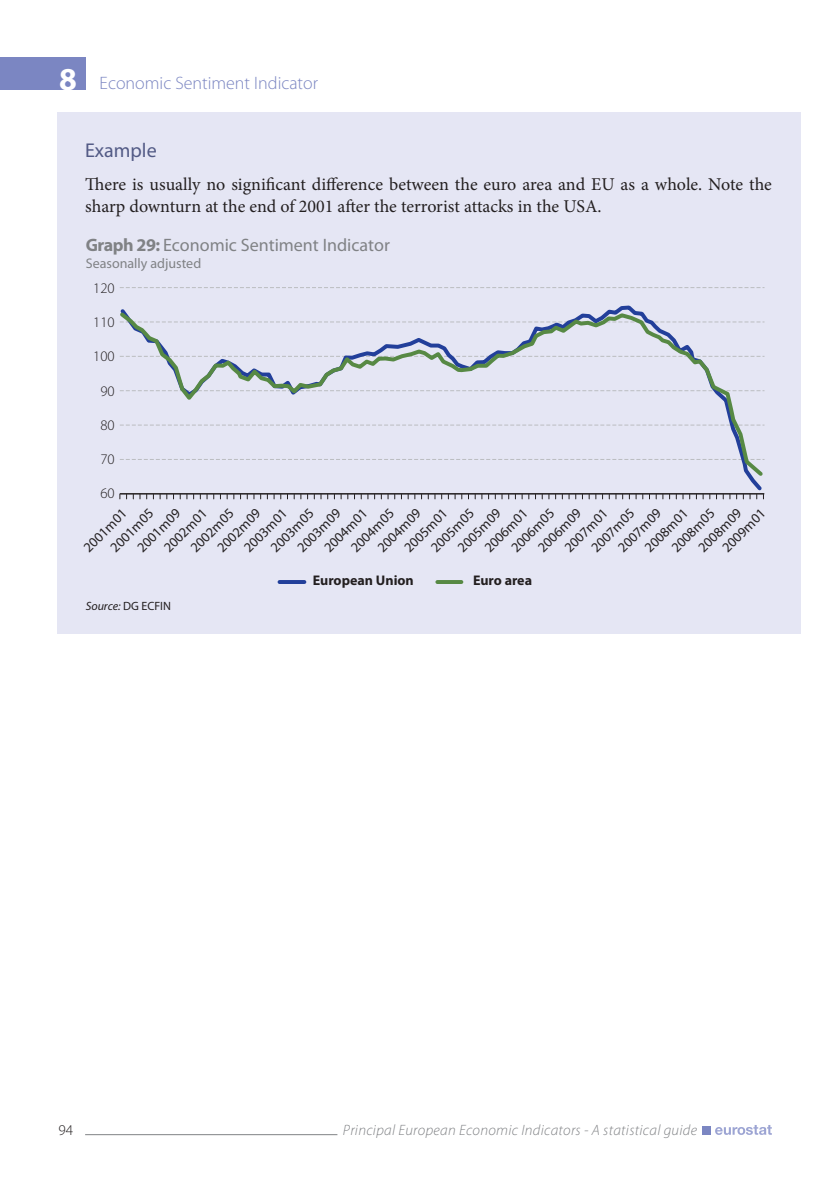
<style>
.page{position:relative;width:840px;height:1191px;background:#fff}
.page>*{position:absolute;margin:0;border:0;box-sizing:border-box;transform-origin:0 0}
.t1{font:20px "Myriad Pro";color:#525a85}
.t2{font:18px/21.6px "Minion Pro";color:#231f20}
.t3{font:18px "Myriad Pro";color:#808285}
.t4{font:300 18px "Myriad Pro";color:#7b86c2}
.t5{font:italic 300 15px "Myriad Pro";letter-spacing:.02em;color:#808285}
.t6{font:300 15px "Myriad Pro";color:#231f20}
.t7{font:300 14.6px "Myriad Pro";color:#231f20}
.t8{font:14px "Myriad Pro";color:#231f20}
.t9{font:700 14px "Myriad Pro";color:#231f20}
.t10{font:14px "Myriad Pro";color:#808285}
.t11{font:italic 12px "Myriad Pro";color:#231f20}
.s1{font-weight:700;font-size:32px;color:#fff}
.s2{font-weight:700}
.s3{font-style:normal}
</style>
<div class="page">
<hr style="left:839px;top:0;width:1px;height:1191px;background:#b5bade">
<div style="left:57px;top:112px;width:742px;height:522px;background:#e5e6f4"></div>
<svg style="left:120px;top:287px;width:643px;height:1px"></svg>
<svg style="left:133px;top:494px;width:7px;height:5px"></svg>
<svg style="left:153px;top:494px;width:7px;height:5px"></svg>
<svg style="left:180px;top:494px;width:7px;height:5px"></svg>
<svg style="left:200px;top:494px;width:7px;height:5px"></svg>
<svg style="left:220px;top:494px;width:7px;height:5px"></svg>
<svg style="left:240px;top:494px;width:7px;height:5px"></svg>
<svg style="left:267px;top:494px;width:7px;height:5px"></svg>
<svg style="left:287px;top:494px;width:7px;height:5px"></svg>
<svg style="left:307px;top:494px;width:7px;height:5px"></svg>
<svg style="left:334px;top:494px;width:7px;height:5px"></svg>
<svg style="left:354px;top:494px;width:7px;height:5px"></svg>
<svg style="left:374px;top:494px;width:7px;height:5px"></svg>
<svg style="left:401px;top:494px;width:7px;height:5px"></svg>
<svg style="left:421px;top:494px;width:7px;height:5px"></svg>
<svg style="left:441px;top:494px;width:7px;height:5px"></svg>
<svg style="left:461px;top:494px;width:7px;height:5px"></svg>
<svg style="left:488px;top:494px;width:7px;height:5px"></svg>
<svg style="left:508px;top:494px;width:7px;height:5px"></svg>
<svg style="left:528px;top:494px;width:7px;height:5px"></svg>
<svg style="left:555px;top:494px;width:7px;height:5px"></svg>
<svg style="left:575px;top:494px;width:7px;height:5px"></svg>
<svg style="left:595px;top:494px;width:7px;height:5px"></svg>
<svg style="left:615px;top:494px;width:7px;height:5px"></svg>
<svg style="left:642px;top:494px;width:7px;height:5px"></svg>
<svg style="left:662px;top:494px;width:7px;height:5px"></svg>
<svg style="left:682px;top:494px;width:7px;height:5px"></svg>
<svg style="left:709px;top:494px;width:7px;height:5px"></svg>
<svg style="left:729px;top:494px;width:7px;height:5px"></svg>
<svg style="left:749px;top:494px;width:7px;height:5px"></svg>
<svg style="left:119px;top:305px;width:645px;height:189px"></svg>
<svg style="left:119px;top:309px;width:646px;height:170px"></svg>
<hr style="left:437px;top:580px;width:24px;height:4px;background:#578944">
<hr style="left:279px;top:580px;width:25px;height:4px;background:#223f9a">
<div style="left:701px;top:1126px;width:8px;height:8px;background:#7b86c2"></div>
<div style="left:0;top:57px;width:85px;height:32px;background:#7b86c2"></div>
<svg style="left:715px;top:1125px;width:56px;height:9px"></svg>
<hr style="left:85px;top:1134px;width:252px;height:1px;background:#808285">
<p class="t4" style="left:59px;top:77px;width:260px"><span class="s1">8</span> Economic Sentiment Indicator</p>
<h1 class="t1" style="left:85px;top:143px;width:73px">Example</h1>
<p class="t2" style="left:85px;top:175px;width:687px">There is usually no significant difference between the euro area and EU as a whole. Note the sharp downturn at the end of 2001 after the terrorist attacks in the USA.</p>
<p class="t3" style="left:86px;top:238px;width:305px"><span class="s2">Graph 29:</span> Economic Sentiment Indicator</p>
<p class="t10" style="left:86px;top:258px;width:117px">Seasonally adjusted</p>
<p class="t7" style="left:93px;top:282px;width:23px">120</p>
<p class="t7" style="left:93px;top:317px;width:23px">110</p>
<p class="t7" style="left:93px;top:351px;width:23px">100</p>
<p class="t7" style="left:100px;top:385px;width:16px">90</p>
<p class="t7" style="left:100px;top:419px;width:16px">80</p>
<p class="t7" style="left:100px;top:454px;width:16px">70</p>
<p class="t7" style="left:100px;top:488px;width:16px">60</p>
<p class="t8" style="left:135px;top:546px;width:56px;rotate:-45deg">2001m09</p>
<p class="t8" style="left:216px;top:546px;width:56px;rotate:-45deg">2002m09</p>
<p class="t8" style="left:296px;top:546px;width:56px;rotate:-45deg">2003m09</p>
<p class="t8" style="left:376px;top:546px;width:56px;rotate:-45deg">2004m09</p>
<p class="t8" style="left:456px;top:546px;width:56px;rotate:-45deg">2005m09</p>
<p class="t8" style="left:536px;top:546px;width:56px;rotate:-45deg">2006m09</p>
<p class="t8" style="left:616px;top:546px;width:56px;rotate:-45deg">2007m09</p>
<p class="t8" style="left:696px;top:546px;width:56px;rotate:-45deg">2008m09</p>
<p class="t8" style="left:109px;top:546px;width:56px;rotate:-45deg">2001m05</p>
<p class="t8" style="left:189px;top:546px;width:56px;rotate:-45deg">2002m05</p>
<p class="t8" style="left:269px;top:546px;width:56px;rotate:-45deg">2003m05</p>
<p class="t8" style="left:349px;top:546px;width:56px;rotate:-45deg">2004m05</p>
<p class="t8" style="left:429px;top:546px;width:56px;rotate:-45deg">2005m05</p>
<p class="t8" style="left:509px;top:546px;width:56px;rotate:-45deg">2006m05</p>
<p class="t8" style="left:589px;top:546px;width:56px;rotate:-45deg">2007m05</p>
<p class="t8" style="left:669px;top:546px;width:56px;rotate:-45deg">2008m05</p>
<p class="t8" style="left:82px;top:546px;width:56px;rotate:-45deg">2001m01</p>
<p class="t8" style="left:162px;top:546px;width:56px;rotate:-45deg">2002m01</p>
<p class="t8" style="left:242px;top:546px;width:56px;rotate:-45deg">2003m01</p>
<p class="t8" style="left:322px;top:546px;width:56px;rotate:-45deg">2004m01</p>
<p class="t8" style="left:402px;top:546px;width:56px;rotate:-45deg">2005m01</p>
<p class="t8" style="left:482px;top:546px;width:56px;rotate:-45deg">2006m01</p>
<p class="t8" style="left:562px;top:546px;width:56px;rotate:-45deg">2007m01</p>
<p class="t8" style="left:643px;top:546px;width:56px;rotate:-45deg">2008m01</p>
<p class="t8" style="left:720px;top:546px;width:56px;rotate:-45deg">2009m01</p>
<p class="t11" style="left:86px;top:599px;width:87px">Source: <span class="s3">DG ECFIN</span></p>
<p class="t9" style="left:313px;top:575px;width:102px">European Union</p>
<p class="t9" style="left:473px;top:575px;width:60px">Euro area</p>
<p class="t6" style="left:58px;top:1124px;width:16px">94</p>
<p class="t5" style="left:343px;top:1124px;width:355px">Principal European Economic Indicators - A statistical guide</p>
</div>
